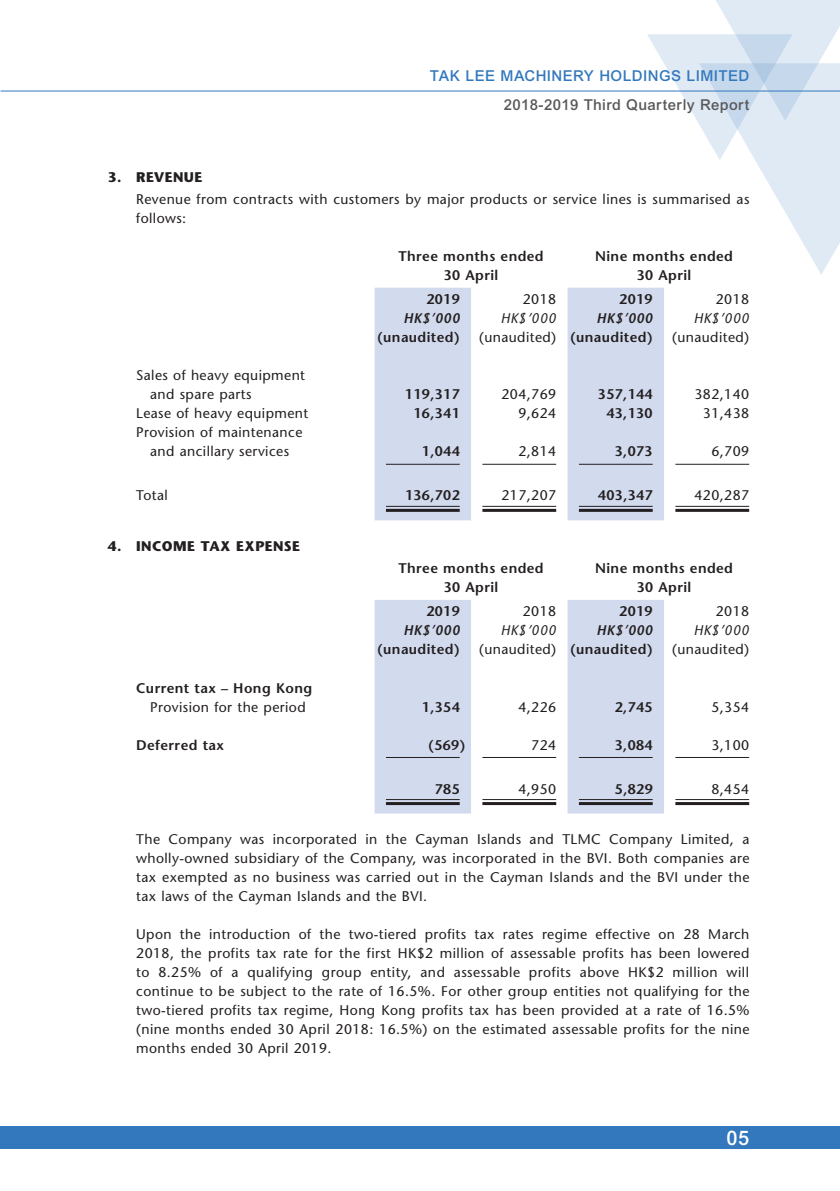
<style>
.page{position:relative;width:840px;height:1191px;background:#fff}
.page>*{position:absolute;margin:0;border:0;box-sizing:border-box;transform-origin:0 0}
.t1{font:500 20px "Arial MT Std";color:#fff}
.t2{font:500 15px "Arial MT Std";letter-spacing:.03em;color:#3378bd}
.t3{font:500 15px "Arial MT Std";letter-spacing:.03em;color:#57585a}
.t4{font:500 14px/19px "Stone Sans Std";letter-spacing:.03em;color:#231f20}
.t5{font:600 14px/19px "Stone Sans Std";letter-spacing:.03em;color:#231f20;text-align:center}
.t6{font:italic 600 14px "Stone Sans Std";letter-spacing:.03em;color:#231f20}
.t7{font:italic 500 14px "Stone Sans Std";letter-spacing:.03em;color:#231f20}
.t8{font:700 14px "Stone Sans Std";letter-spacing:.03em;color:#231f20}
.s1{font-weight:600}
</style>
<div class="page">
<div style="left:1px;top:1126px;width:838px;height:23px;background:#3378bd"></div>
<svg style="left:646px;top:0;width:193px;height:275px"></svg>
<hr style="left:1px;top:91px;width:838px;height:1px;background:#3378bd">
<svg style="left:374px;top:288px;width:289px;height:232px;fill:#d2daee"></svg>
<hr style="left:386px;top:464px;width:73px;height:1px;background:#231f20">
<hr style="left:482px;top:464px;width:74px;height:1px;background:#231f20">
<hr style="left:578px;top:464px;width:74px;height:1px;background:#231f20">
<hr style="left:675px;top:464px;width:73px;height:1px;background:#231f20">
<hr style="left:386px;top:506px;width:73px;height:1px;background:#231f20">
<hr style="left:386px;top:509px;width:73px;height:3px;background:#231f20">
<hr style="left:482px;top:506px;width:74px;height:1px;background:#231f20">
<hr style="left:482px;top:509px;width:74px;height:3px;background:#231f20">
<hr style="left:578px;top:506px;width:74px;height:1px;background:#231f20">
<hr style="left:578px;top:509px;width:74px;height:3px;background:#231f20">
<hr style="left:675px;top:506px;width:73px;height:1px;background:#231f20">
<hr style="left:675px;top:509px;width:73px;height:3px;background:#231f20">
<svg style="left:374px;top:600px;width:289px;height:213px;fill:#d2daee"></svg>
<hr style="left:386px;top:757px;width:73px;height:1px;background:#231f20">
<hr style="left:482px;top:757px;width:74px;height:1px;background:#231f20">
<hr style="left:578px;top:757px;width:74px;height:1px;background:#231f20">
<hr style="left:675px;top:757px;width:73px;height:1px;background:#231f20">
<hr style="left:386px;top:799px;width:73px;height:1px;background:#231f20">
<hr style="left:386px;top:802px;width:73px;height:3px;background:#231f20">
<hr style="left:482px;top:799px;width:74px;height:1px;background:#231f20">
<hr style="left:482px;top:802px;width:74px;height:3px;background:#231f20">
<hr style="left:578px;top:799px;width:74px;height:1px;background:#231f20">
<hr style="left:578px;top:802px;width:74px;height:3px;background:#231f20">
<hr style="left:675px;top:799px;width:73px;height:1px;background:#231f20">
<hr style="left:675px;top:802px;width:73px;height:3px;background:#231f20">
<p class="t2" style="left:429px;top:67px;width:320px">TAK LEE MACHINERY HOLDINGS LIMITED</p>
<p class="t3" style="left:503px;top:96px;width:247px">2018-2019 Third Quarterly Report</p>
<p class="t8" style="left:108px;top:168px;width:96px">3. REVENUE</p>
<p class="t4" style="left:136px;top:189px;width:614px">Revenue from contracts with customers by major products or service lines is summarised as follows:</p>
<p class="t5" style="left:398px;top:246px;width:147px">Three months ended<br>30 April</p>
<p class="t5" style="left:594px;top:246px;width:139px">Nine months ended<br>30 April</p>
<p class="t5" style="left:426px;top:290px;width:35px">2019</p>
<p class="t4" style="left:522px;top:290px;width:35px">2018</p>
<p class="t5" style="left:619px;top:290px;width:35px">2019</p>
<p class="t4" style="left:715px;top:290px;width:35px">2018</p>
<p class="t6" style="left:403px;top:310px;width:58px">HK$’000</p>
<p class="t7" style="left:500px;top:310px;width:57px">HK$’000</p>
<p class="t6" style="left:596px;top:310px;width:58px">HK$’000</p>
<p class="t7" style="left:693px;top:310px;width:57px">HK$’000</p>
<p class="t5" style="left:377px;top:328px;width:84px">(unaudited)</p>
<p class="t4" style="left:479px;top:328px;width:175px">(unaudited) <span class="s1">(unaudited)</span></p>
<p class="t4" style="left:671px;top:328px;width:79px">(unaudited)</p>
<p class="t4" style="left:150px;top:366px;width:156px;text-indent:-14px">Sales of heavy equipment and spare parts</p>
<p class="t5" style="left:405px;top:385px;width:56px">119,317</p>
<p class="t4" style="left:501px;top:385px;width:56px">204,769</p>
<p class="t5" style="left:597px;top:385px;width:56px">357,144</p>
<p class="t4" style="left:694px;top:385px;width:56px">382,140</p>
<p class="t4" style="left:136px;top:404px;width:173px">Lease of heavy equipment</p>
<p class="t5" style="left:413px;top:404px;width:48px">16,341</p>
<p class="t4" style="left:518px;top:404px;width:39px">9,624</p>
<p class="t5" style="left:606px;top:404px;width:48px">43,130</p>
<p class="t4" style="left:702px;top:404px;width:48px">31,438</p>
<p class="t4" style="left:136px;top:423px;width:168px;text-align:center">Provision of maintenance and ancillary services</p>
<p class="t5" style="left:421px;top:442px;width:39px">1,044</p>
<p class="t4" style="left:518px;top:442px;width:39px">2,814</p>
<p class="t5" style="left:614px;top:442px;width:39px">3,073</p>
<p class="t4" style="left:711px;top:442px;width:39px">6,709</p>
<p class="t4" style="left:136px;top:486px;width:33px">Total</p>
<p class="t5" style="left:405px;top:486px;width:56px">136,702</p>
<p class="t4" style="left:501px;top:486px;width:56px">217,207</p>
<p class="t5" style="left:597px;top:486px;width:56px">403,347</p>
<p class="t4" style="left:694px;top:486px;width:56px">420,287</p>
<p class="t8" style="left:108px;top:538px;width:193px">4. INCOME TAX EXPENSE</p>
<p class="t5" style="left:398px;top:558px;width:147px">Three months ended<br>30 April</p>
<p class="t5" style="left:594px;top:558px;width:139px">Nine months ended<br>30 April</p>
<p class="t5" style="left:426px;top:602px;width:35px">2019</p>
<p class="t4" style="left:522px;top:602px;width:35px">2018</p>
<p class="t5" style="left:619px;top:602px;width:35px">2019</p>
<p class="t4" style="left:715px;top:602px;width:35px">2018</p>
<p class="t6" style="left:403px;top:622px;width:58px">HK$’000</p>
<p class="t7" style="left:500px;top:622px;width:57px">HK$’000</p>
<p class="t6" style="left:596px;top:622px;width:58px">HK$’000</p>
<p class="t7" style="left:693px;top:622px;width:57px">HK$’000</p>
<p class="t5" style="left:377px;top:640px;width:84px">(unaudited)</p>
<p class="t4" style="left:479px;top:640px;width:175px">(unaudited) <span class="s1">(unaudited)</span></p>
<p class="t4" style="left:671px;top:640px;width:79px">(unaudited)</p>
<p class="t5" style="left:136px;top:678px;width:177px">Current tax – Hong Kong</p>
<p class="t4" style="left:150px;top:697px;width:157px">Provision for the period</p>
<p class="t5" style="left:421px;top:697px;width:39px">1,354</p>
<p class="t4" style="left:518px;top:697px;width:39px">4,226</p>
<p class="t5" style="left:614px;top:697px;width:39px">2,745</p>
<p class="t4" style="left:711px;top:697px;width:39px">5,354</p>
<p class="t5" style="left:136px;top:735px;width:89px">Deferred tax</p>
<p class="t5" style="left:428px;top:735px;width:39px">(569)</p>
<p class="t4" style="left:531px;top:735px;width:26px">724</p>
<p class="t5" style="left:614px;top:735px;width:39px">3,084</p>
<p class="t4" style="left:711px;top:735px;width:39px">3,100</p>
<p class="t5" style="left:434px;top:779px;width:26px">785</p>
<p class="t4" style="left:518px;top:779px;width:39px">4,950</p>
<p class="t5" style="left:614px;top:779px;width:39px">5,829</p>
<p class="t4" style="left:711px;top:779px;width:39px">8,454</p>
<p class="t4" style="left:136px;top:830px;width:614px;text-align:justify">The Company was incorporated in the Cayman Islands and TLMC Company Limited, a wholly-owned subsidiary of the Company, was incorporated in the BVI. Both companies are tax exempted as no business was carried out in the Cayman Islands and the BVI under the tax laws of the Cayman Islands and the BVI.</p>
<p class="t4" style="left:136px;top:924px;width:614px;text-align:justify">Upon the introduction of the two-tiered profits tax rates regime effective on 28 March 2018, the profits tax rate for the first HK$2 million of assessable profits has been lowered to 8.25% of a qualifying group entity, and assessable profits above HK$2 million will continue to be subject to the rate of 16.5%. For other group entities not qualifying for the two-tiered profits tax regime, Hong Kong profits tax has been provided at a rate of 16.5% (nine months ended 30 April 2018: 16.5%) on the estimated assessable profits for the nine months ended 30 April 2019.</p>
<h1 class="t1" style="left:726px;top:1126px;width:24px">05</h1>
</div>
